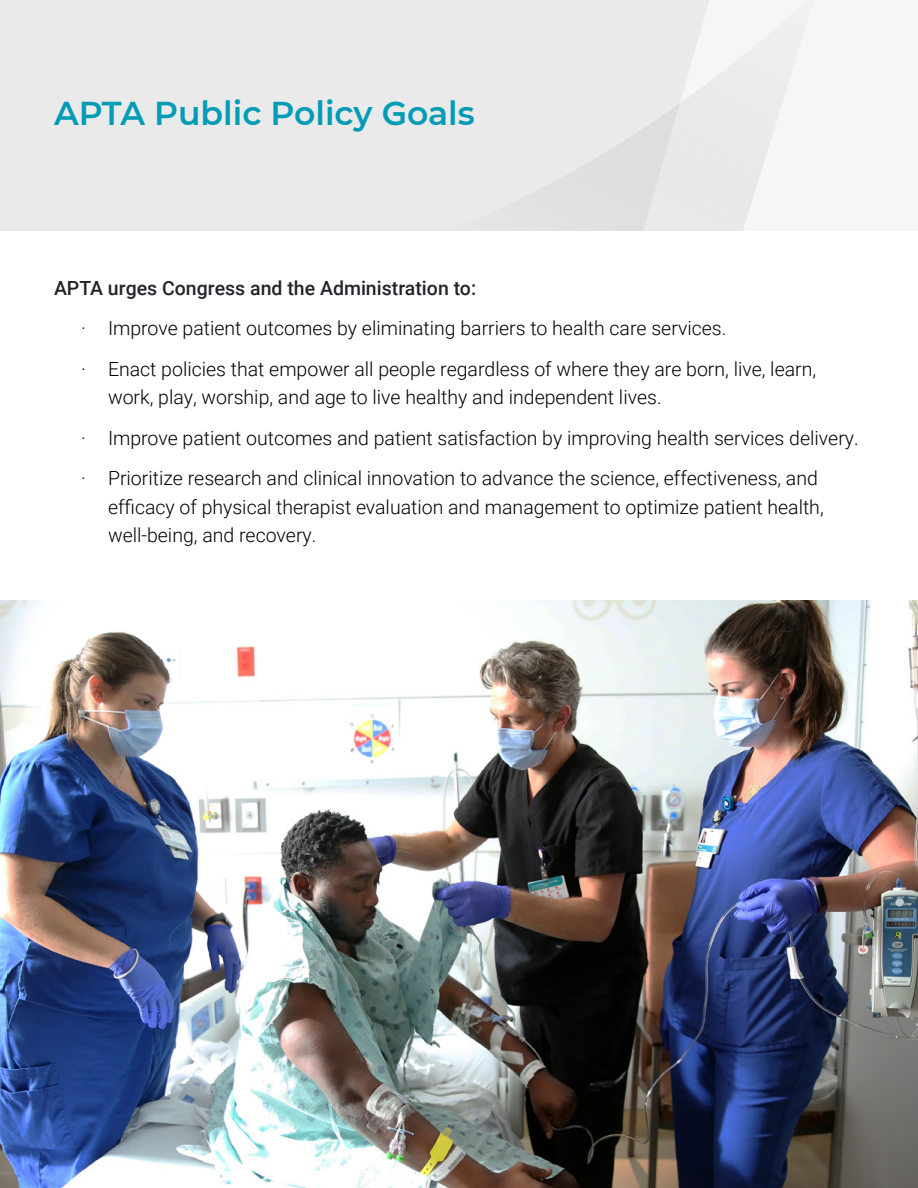
<style>
.page{position:relative;width:918px;height:1188px;background:#fff}
.page>*{position:absolute;margin:0;border:0;box-sizing:border-box;transform-origin:0 0}
.t1{font:600 33px "APTA Sans";color:#009cb6}
.t2{font:300 19.5px/40.5px "Roboto";color:#000}
.t3{font:500 19.5px "Roboto";color:#212529}
</style>
<div class="page">
<img style="left:0;top:600px;width:918px;height:588px">
<div style="left:0;top:0;width:918px;height:231px;background:#f5f6f6"></div>
<div style="left:0;top:0;width:449px;height:231px;background:#eaeaea"></div>
<svg style="left:449px;top:0;width:333px;height:231px"></svg>
<h1 class="t1" style="left:54px;top:90px;width:422px">APTA Public Policy Goals</h1>
<p class="t3" style="left:54px;top:274px;width:424px">APTA urges Congress and the Administration to:</p>
<p class="t2" style="left:81px;top:307px;width:737px">· Improve patient outcomes by eliminating barriers to health care services.<br>· Enact policies that empower all people regardless of where they are born, live, learn,</p>
<p class="t2" style="left:81px;top:376px;width:779px;text-indent:27px">work, play, worship, and age to live healthy and independent lives.<br>· Improve patient outcomes and patient satisfaction by improving health services delivery. · Prioritize research and clinical innovation to advance the science, effectiveness, and</p>
<p class="t2" style="left:108px;top:492px;width:717px;line-height:28.5px">efficacy of physical therapist evaluation and management to optimize patient health, well-being, and recovery.</p>
</div>
